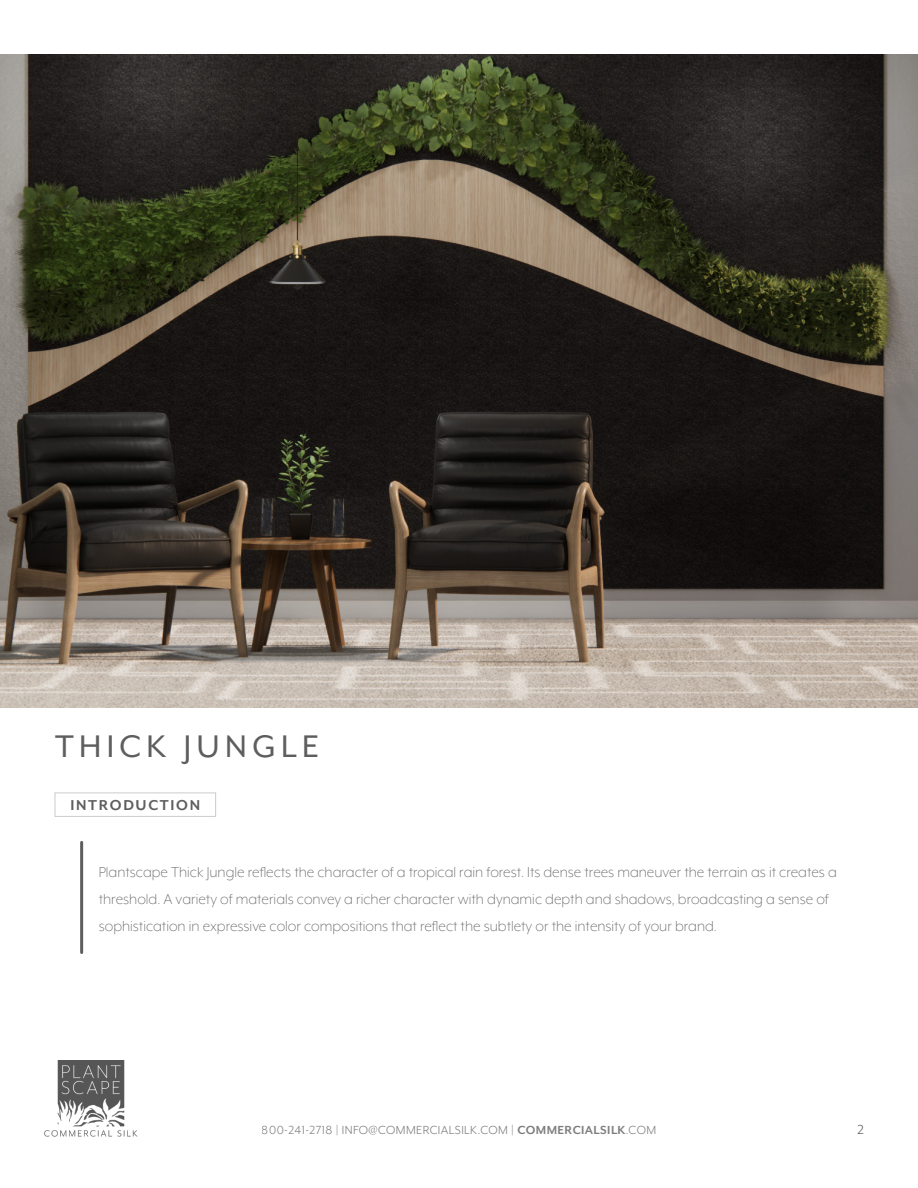
<style>
.page{position:relative;width:918px;height:1188px;background:#fff}
.page>*{position:absolute;margin:0;border:0;box-sizing:border-box;transform-origin:0 0}
.t1{font:36px "Mr Eaves XL Mod OT";letter-spacing:.15em;color:#5f5e5e}
.Body{font:300 16.5px/27px "Mr Eaves XL Mod OT";color:#5f5e5e}
.Label_Box{font:700 16.5px "Mr Eaves XL Mod OT";letter-spacing:.1em;color:#5f5e5e}
.t2{font:15px "Mr Eaves XL Mod OT";color:#5f5e5e}
.t3{font:13.5px "Mr Eaves XL Mod OT";letter-spacing:.03em;color:#5f5e5e}
.s1{font-weight:700}
</style>
<div class="page">
<img style="left:0;top:54px;width:918px;height:653px">
<hr style="left:80px;top:842px;width:3px;height:111px;background:#5f5e5e">
<div style="left:55px;top:793px;width:161px;height:24px;border:1px solid #cecbcc"></div>
<img style="left:44px;top:1061px;width:94px;height:76px">
<p class="t1" style="left:55px;top:729px;width:266px">THICK JUNGLE</p>
<p class="Label_Box" style="left:71px;top:796px;width:131px">INTRODUCTION</p>
<p class="Body" style="left:99px;top:859px;width:739px">Plantscape Thick Jungle reflects the character of a tropical rain forest. Its dense trees maneuver the terrain as it creates a threshold. A variety of materials convey a richer character with dynamic depth and shadows, broadcasting a sense of sophistication in expressive color compositions that reflect the subtlety or the intensity of your brand.</p>
<p class="t3" style="left:262px;top:1123px;width:396px">800-241-2718 | INFO@COMMERCIALSILK.COM | <span class="s1">COMMERCIALSILK</span>.COM</p>
<p class="t2" style="left:858px;top:1122px;width:8px">2</p>
</div>
